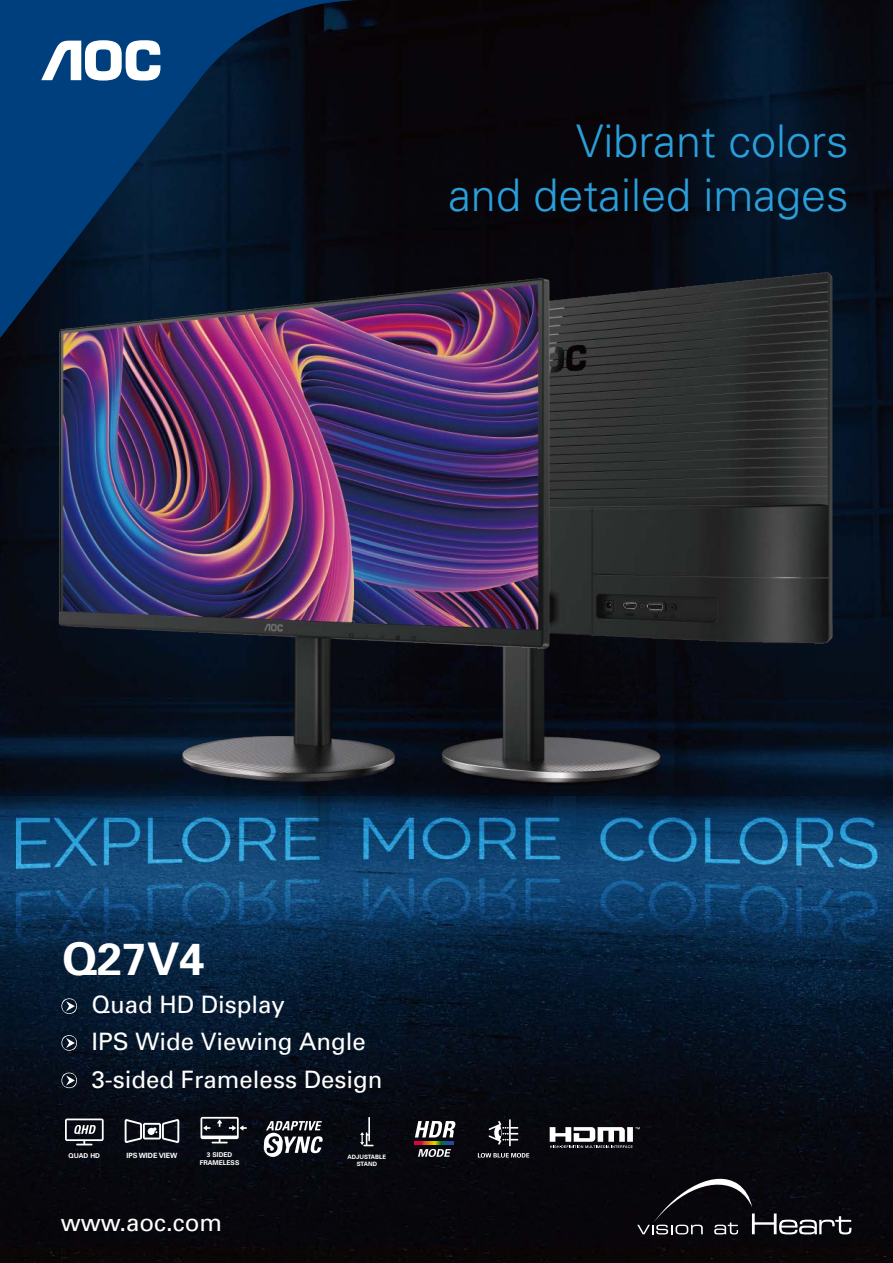
<style>
.page{position:relative;width:893px;height:1263px;background:#fff}
.page>*{position:absolute;margin:0;border:0;box-sizing:border-box;transform-origin:0 0}
.t1{font:300 45px/54px "Univers";color:#2a9fdb;text-align:right}
.t2{font:700 45px "Univers";color:#fff}
.t3{font:24px/37.5px "Univers";color:#fff}
.t4{font:700 7.2px "Univers LT Std";color:#fff}
.t5{font:700 6.75px "Univers LT Std";color:#fff}
.t6{font:700 6.6px/7.9px "Univers LT Std";color:#fff;text-align:center}
.t7{font:700 6px/7.2px "Univers CE";color:#fff;text-align:center}
</style>
<div class="page">
<img style="left:0;top:0;width:893px;height:1263px">
<img style="left:0;top:797px;width:893px;height:219px">
<svg style="left:637px;top:1169px;width:214px;height:65px;background:#1d1d22"></svg>
<svg style="left:57px;top:1068px;width:24px;height:24px"></svg>
<svg style="left:57px;top:1031px;width:24px;height:24px"></svg>
<svg style="left:57px;top:994px;width:24px;height:24px"></svg>
<div style="left:0;top:0;width:603px;height:354px;background:#08050b"></div>
<svg style="left:0;top:0;width:360px;height:338px;background:#03264b"></svg>
<svg style="left:41px;top:40px;width:119px;height:41px"></svg>
<svg style="left:201px;top:1117px;width:46px;height:26px"></svg>
<svg style="left:414px;top:1121px;width:42px;height:36px"></svg>
<svg style="left:125px;top:1119px;width:54px;height:24px"></svg>
<svg style="left:360px;top:1117px;width:14px;height:29px"></svg>
<svg style="left:478px;top:1153px;width:51px;height:4px"></svg>
<svg style="left:489px;top:1119px;width:29px;height:27px"></svg>
<svg style="left:263px;top:1121px;width:60px;height:36px"></svg>
<svg style="left:65px;top:1118px;width:39px;height:27px"></svg>
<img style="left:284px;top:232px;width:609px;height:595px">
<img style="left:11px;top:246px;width:579px;height:579px">
<svg style="left:550px;top:1127px;width:90px;height:21px"></svg>
<h1 class="t1" style="left:448px;top:113px;width:402px">Vibrant colors<br>and detailed images</h1>
<h1 class="t2" style="left:62px;top:932px;width:144px">Q27V4</h1>
<p class="t3" style="left:92px;top:986px;width:292px">Quad HD Display<br>IPS Wide Viewing Angle<br>3-sided Frameless Design</p>
<p class="t5" style="left:69px;top:1151px;width:33px">QUAD HD</p>
<p class="t6" style="left:200px;top:1151px;width:41px">3 SIDED<br>FRAMELESS</p>
<p class="t4" style="left:126px;top:1151px;width:53px">IPS WIDE VIEW</p>
<p class="t7" style="left:348px;top:1153px;width:40px">ADJUSTABLE<br>STAND</p>
<p class="t3" style="left:61px;top:1203px;width:163px">www.aoc.com</p>
</div>
